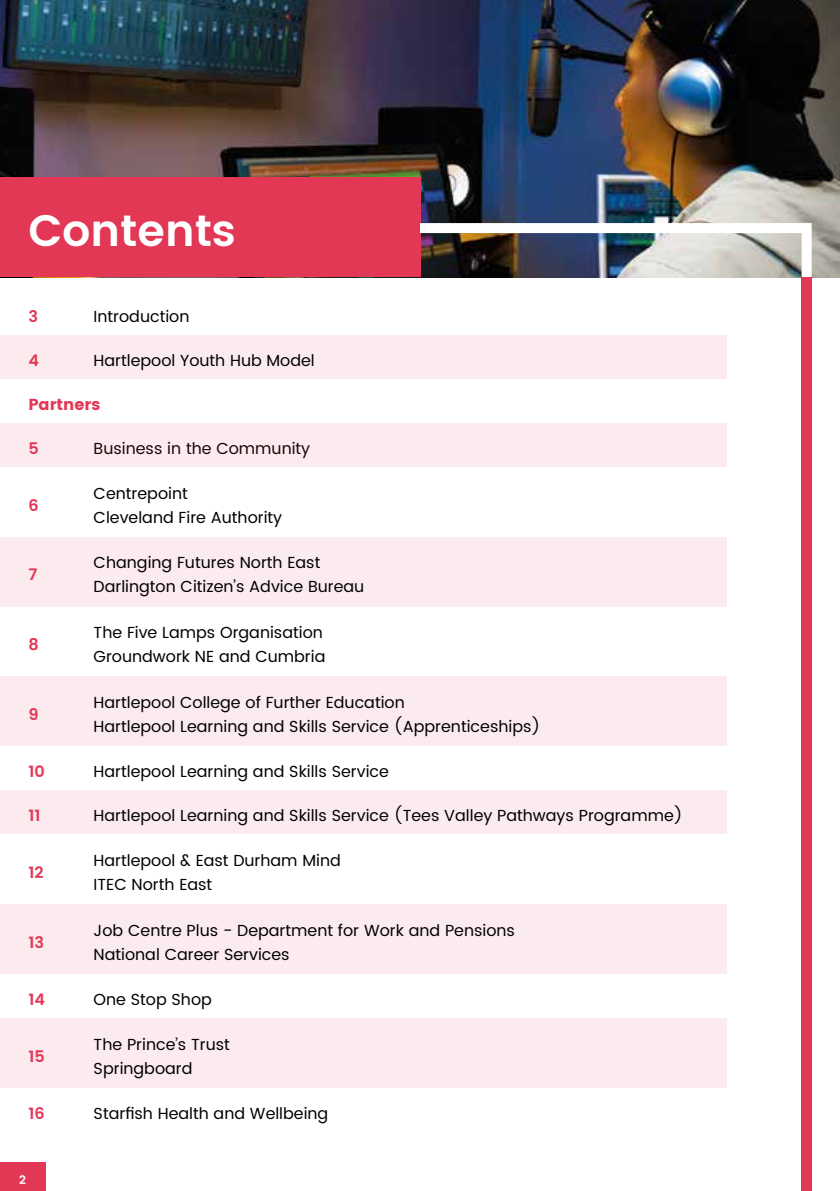
<style>
.page{position:relative;width:840px;height:1191px;background:#fff}
.page>*{position:absolute;margin:0;border:0;box-sizing:border-box;transform-origin:0 0}
.t1{font:600 44px "Poppins";color:#fff}
.t2{font:16px/24px "Poppins";color:#000}
.t3{font:600 16px "Poppins";color:#e23755}
.t4{font:16px "Poppins";color:#e23755}
.t5{font:600 12px "Poppins";color:#fff}
</style>
<div class="page">
<div style="left:0;top:790px;width:726px;height:44px;background:#fcebee"></div>
<div style="left:0;top:335px;width:726px;height:44px;background:#fcebee"></div>
<img style="left:0;top:0;width:839px;height:277px">
<div style="left:0;top:177px;width:420px;height:100px;background:#e23755"></div>
<div style="left:801px;top:277px;width:10px;height:914px;background:#e23755"></div>
<img style="left:420px;top:223px;width:391px;height:54px">
<div style="left:0;top:1162px;width:45px;height:29px;background:#e23755"></div>
<div style="left:0;top:676px;width:726px;height:70px;background:#fcebee"></div>
<div style="left:0;top:536px;width:726px;height:70px;background:#fcebee"></div>
<div style="left:0;top:904px;width:726px;height:70px;background:#fcebee"></div>
<div style="left:0;top:423px;width:726px;height:43px;background:#fcebee"></div>
<div style="left:0;top:1017px;width:726px;height:70px;background:#fcebee"></div>
<h1 class="t1" style="left:28px;top:197px;width:209px">Contents</h1>
<p class="t3" style="left:28px;top:304px;width:11px">3</p>
<p class="t2" style="left:94px;top:305px;width:97px">Introduction</p>
<p class="t3" style="left:28px;top:348px;width:12px">4</p>
<p class="t2" style="left:94px;top:349px;width:222px">Hartlepool Youth Hub Model</p>
<p class="t4" style="left:28px;top:395px;width:73px">Partners</p>
<p class="t3" style="left:28px;top:436px;width:12px">5</p>
<p class="t2" style="left:94px;top:436px;width:218px">Business in the Community</p>
<p class="t3" style="left:28px;top:493px;width:12px">6</p>
<p class="t3" style="left:28px;top:563px;width:10px">7</p>
<p class="t3" style="left:28px;top:633px;width:12px">8</p>
<p class="t3" style="left:28px;top:702px;width:12px">9</p>
<p class="t2" style="left:94px;top:481px;width:190px">Centrepoint<br>Cleveland Fire Authority</p>
<p class="t2" style="left:94px;top:551px;width:272px">Changing Futures North East<br>Darlington Citizen’s Advice Bureau</p>
<p class="t2" style="left:94px;top:621px;width:233px">The Five Lamps Organisation<br>Groundwork NE and Cumbria</p>
<p class="t2" style="left:94px;top:691px;width:448px">Hartlepool College of Further Education<br>Hartlepool Learning and Skills Service (Apprenticeships)</p>
<p class="t3" style="left:28px;top:759px;width:18px">10</p>
<p class="t2" style="left:94px;top:760px;width:297px">Hartlepool Learning and Skills Service</p>
<p class="t3" style="left:28px;top:803px;width:14px">11</p>
<p class="t2" style="left:94px;top:804px;width:590px">Hartlepool Learning and Skills Service (Tees Valley Pathways Programme)</p>
<p class="t3" style="left:28px;top:860px;width:17px">12</p>
<p class="t3" style="left:28px;top:930px;width:17px">13</p>
<p class="t2" style="left:94px;top:849px;width:248px">Hartlepool &amp; East Durham Mind<br>ITEC North East</p>
<p class="t2" style="left:94px;top:918px;width:422px">Job Centre Plus - Department for Work and Pensions<br>National Career Services</p>
<p class="t3" style="left:28px;top:987px;width:18px">14</p>
<p class="t2" style="left:94px;top:987px;width:120px">One Stop Shop</p>
<p class="t3" style="left:28px;top:1044px;width:18px">15</p>
<p class="t2" style="left:94px;top:1032px;width:138px">The Prince’s Trust<br>Springboard</p>
<p class="t3" style="left:28px;top:1101px;width:18px">16</p>
<p class="t2" style="left:94px;top:1101px;width:236px">Starfish Health and Wellbeing</p>
<p class="t5" style="left:19px;top:1170px;width:8px">2</p>
</div>
